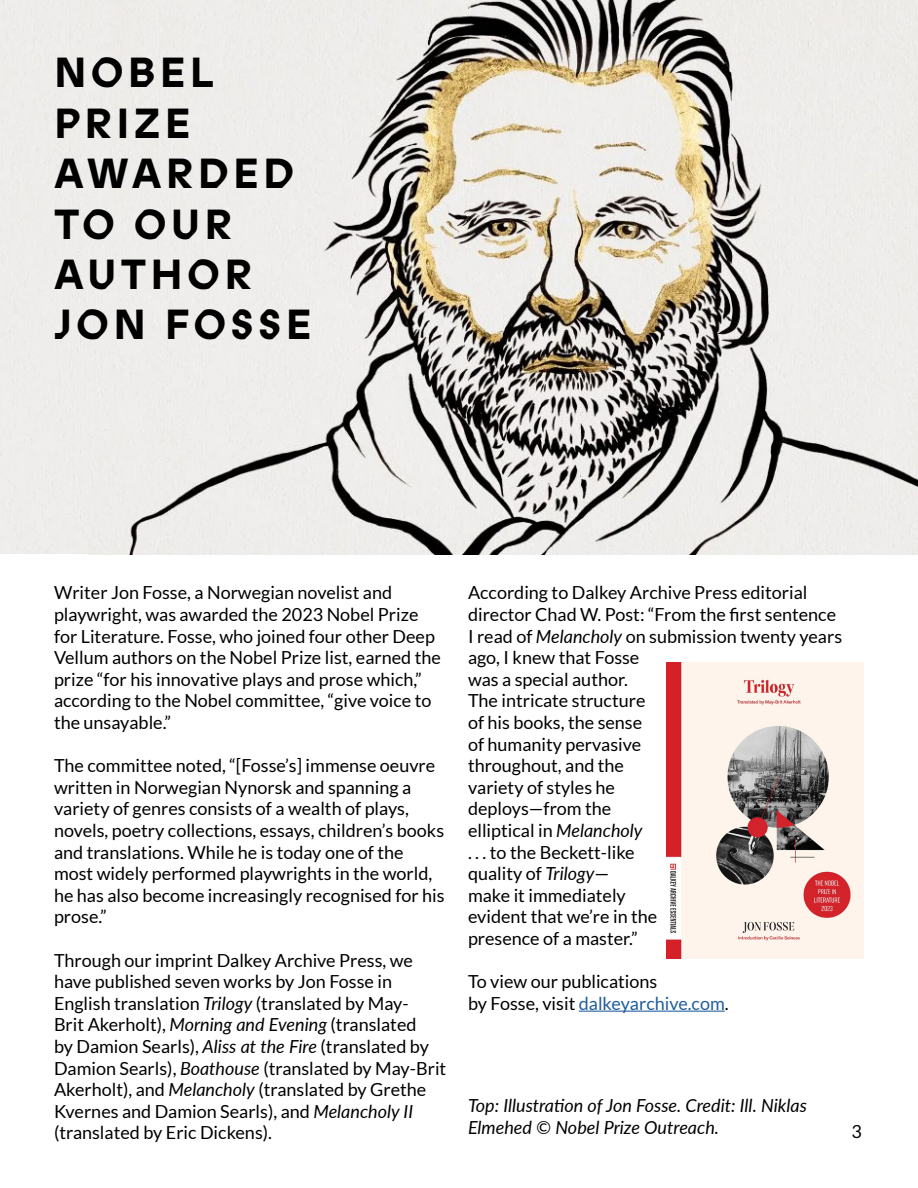
<style>
.page{position:relative;width:918px;height:1188px;background:#fff}
.page>*{position:absolute;margin:0;border:0;box-sizing:border-box;transform-origin:0 0}
.Header_2{font:700 42px/50.4px "ABC Prophet Unlicensed Trial";letter-spacing:.1em;color:#000}
.t1{font:18px/21.6px "Lato";color:#000}
.t2{font:italic 18px/21.6px "Lato";color:#000}
.s1{font-style:italic}
.s2{color:#215e9e}
</style>
<div class="page">
<img style="left:88px;top:0;width:830px;height:554px">
<hr style="left:579px;top:1011px;width:146px;height:1px;background:#215e9e">
<img style="left:666px;top:662px;width:198px;height:297px">
<div style="left:0;top:0;width:109px;height:429px;background:#efedec"></div>
<div style="left:0;top:113px;width:88px;height:441px;background:#efedec"></div>
<p class="Header_2" style="left:54px;top:49px;width:259px">NOBEL<br>PRIZE<br>AWARDED<br>TO OUR<br>AUTHOR<br>JON FOSSE</p>
<p class="t1" style="left:54px;top:582px;width:388px">Writer Jon Fosse, a Norwegian novelist and playwright, was awarded the 2023 Nobel Prize for Literature. Fosse, who joined four other Deep Vellum authors on the Nobel Prize list, earned the prize “for his innovative plays and prose which,” according to the Nobel committee, “give voice to the unsayable.”</p>
<p class="t1" style="left:54px;top:755px;width:392px">The committee noted, “[Fosse’s] immense oeuvre written in Norwegian Nynorsk and spanning a variety of genres consists of a wealth of plays, novels, poetry collections, essays, children’s books and translations. While he is today one of the most widely performed playwrights in the world, he has also become increasingly recognised for his prose.”</p>
<p class="t1" style="left:54px;top:949px;width:394px">Through our imprint Dalkey Archive Press, we have published seven works by Jon Fosse in English translation <span class="s1">Trilogy</span> (translated by May-<br>Brit Akerholt), <span class="s1">Morning and Evening</span> (translated<br>by Damion Searls), <span class="s1">Aliss at the Fire</span> (translated by Damion Searls), <span class="s1">Boathouse</span> (translated by May-Brit Akerholt), and <span class="s1">Melancholy</span> (translated by Grethe Kvernes and Damion Searls), and <span class="s1">Melancholy II </span>(translated by Eric Dickens).</p>
<p class="t1" style="left:468px;top:582px;width:376px">According to Dalkey Archive Press editorial director Chad W. Post: “From the first sentence<br>I read of <span class="s1">Melancholy</span> on submission twenty years ago, I knew that Fosse<br>was a special author.<br>The intricate structure<br>of his books, the sense<br>of humanity pervasive<br>throughout, and the<br>variety of styles he<br>deploys—from the<br>elliptical in <span class="s1">Melancholy<br></span>. . . to the Beckett-like<br>quality of <span class="s1">Trilogy</span>—<br>make it immediately<br>evident that we’re in the<br>presence of a master.”</p>
<p class="t1" style="left:468px;top:971px;width:262px">To view our publications<br>by Fosse, visit <span class="s2">dalkeyarchive.com</span>.</p>
<p class="t2" style="left:468px;top:1094px;width:340px">Top: Illustration of Jon Fosse. Credit: Ill. Niklas<br>Elmehed © Nobel Prize Outreach.</p>
<p class="t1" style="left:851px;top:1120px;width:12px">3</p>
</div>
